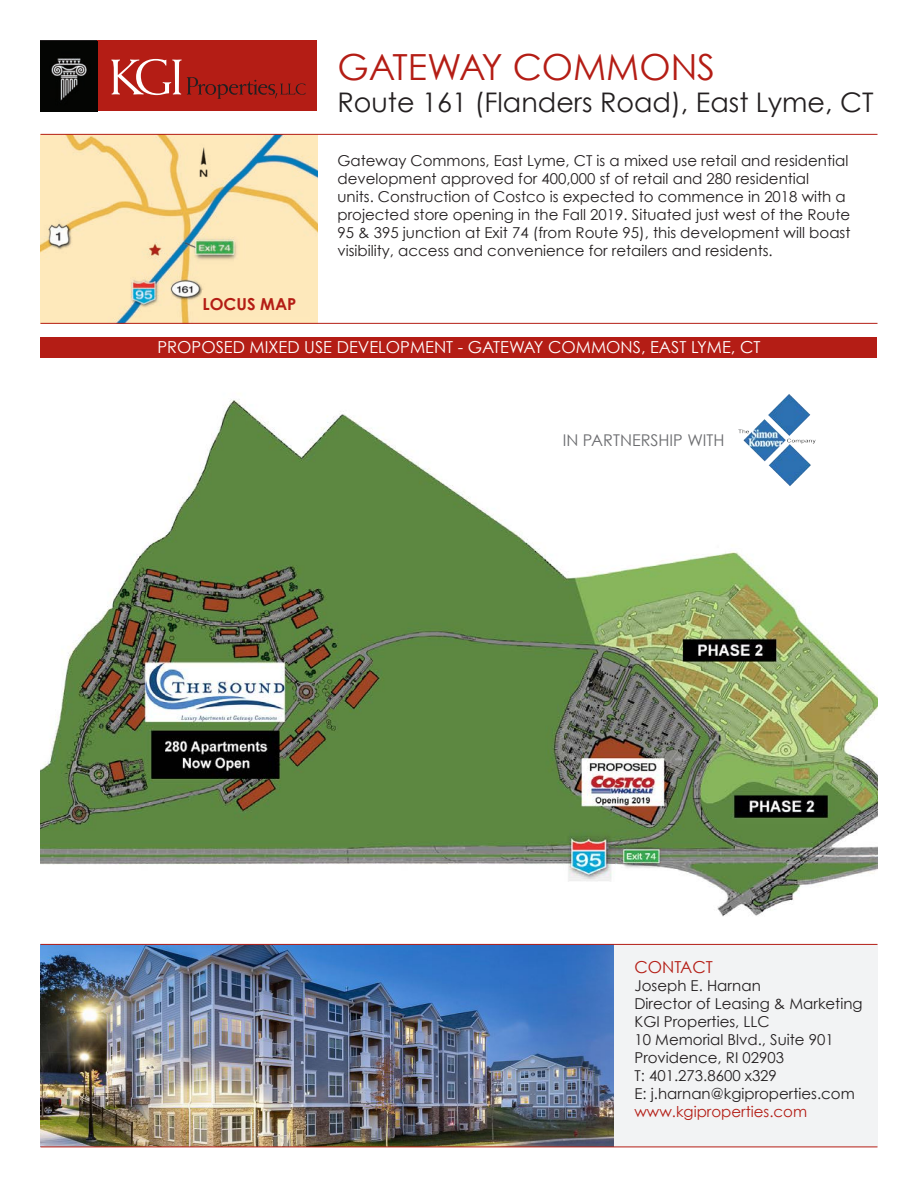
<style>
.page{position:relative;width:918px;height:1188px;background:#fff}
.page>*{position:absolute;margin:0;border:0;box-sizing:border-box;transform-origin:0 0}
.Table_text{font:36px "Century Gothic";color:#b41d15}
.Table_text-2{font:27px "Century Gothic";color:#231f20}
.proposed{font:16.5px "Century Gothic";color:#fff}
.Locus_Map{font:700 16.5px "Century Gothic";color:#b41d15}
.t1{font:16.5px "Century Gothic";color:#b41d15}
.t2{font:16.2px "Century Gothic";color:#6c6d70}
.roster{font:15px/18px "Century Gothic";color:#231f20}
.description_roster{font:15px/18px "Century Gothic";color:#231f20}
.s1{color:#b41d15}
</style>
<div class="page">
<img style="left:40px;top:945px;width:574px;height:202px">
<img style="left:40px;top:135px;width:277px;height:188px">
<div style="left:614px;top:944px;width:264px;height:203px;background:#f2f3f4"></div>
<hr style="left:40px;top:134px;width:838px;height:1px;background:#b41d15">
<hr style="left:40px;top:323px;width:838px;height:1px;background:#b41d15">
<hr style="left:40px;top:1147px;width:838px;height:1px;background:#b41d15">
<img style="left:40px;top:357px;width:838px;height:560px">
<div style="left:40px;top:337px;width:838px;height:20px;background:#b41d15"></div>
<div style="left:202px;top:290px;width:108px;height:27px;background:#fde8bb"></div>
<div style="left:40px;top:40px;width:277px;height:71px;background:#b41d15"></div>
<svg style="left:111px;top:59px;width:195px;height:40px"></svg>
<svg style="left:40px;top:40px;width:57px;height:71px;fill:#040503"></svg>
<hr style="left:40px;top:944px;width:838px;height:1px;background:#b41d15">
<img style="left:737px;top:392px;width:81px;height:97px">
<p class="Table_text" style="left:338px;top:45px;width:379px">GATEWAY COMMONS</p>
<p class="Table_text-2" style="left:338px;top:86px;width:538px">Route 161 (Flanders Road), East Lyme, CT</p>
<p class="Locus_Map" style="left:202px;top:294px;width:96px">LOCUS MAP</p>
<p class="roster" style="left:338px;top:151px;width:514px">Gateway Commons, East Lyme, CT is a mixed use retail and residential development approved for 400,000 sf of retail and 280 residential<br>units. Construction of Costco is expected to commence in 2018 with a projected store opening in the Fall 2019. Situated just west of the Route 95 &amp; 395 junction at Exit 74 (from Route 95), this development will boast visibility, access and convenience for retailers and residents.</p>
<p class="proposed" style="left:158px;top:337px;width:604px">PROPOSED MIXED USE DEVELOPMENT - GATEWAY COMMONS, EAST LYME, CT</p>
<p class="t2" style="left:563px;top:430px;width:163px">IN PARTNERSHIP WITH</p>
<p class="t1" style="left:634px;top:957px;width:80px">CONTACT</p>
<p class="description_roster" style="left:634px;top:977px;width:128px">Joseph E. Harnan</p>
<p class="description_roster" style="left:634px;top:995px;width:230px">Director of Leasing &amp; Marketing</p>
<p class="description_roster" style="left:634px;top:1013px;width:137px">KGI Properties, LLC</p>
<p class="description_roster" style="left:634px;top:1031px;width:201px">10 Memorial Blvd., Suite 901</p>
<p class="roster" style="left:634px;top:1049px;width:151px">Providence, RI 02903</p>
<p class="roster" style="left:634px;top:1067px;width:144px">T: 401.273.8600 x329</p>
<p class="description_roster" style="left:634px;top:1085px;width:222px">E: j.harnan@kgiproperties.com <span class="s1">www.kgiproperties.com</span></p>
</div>
